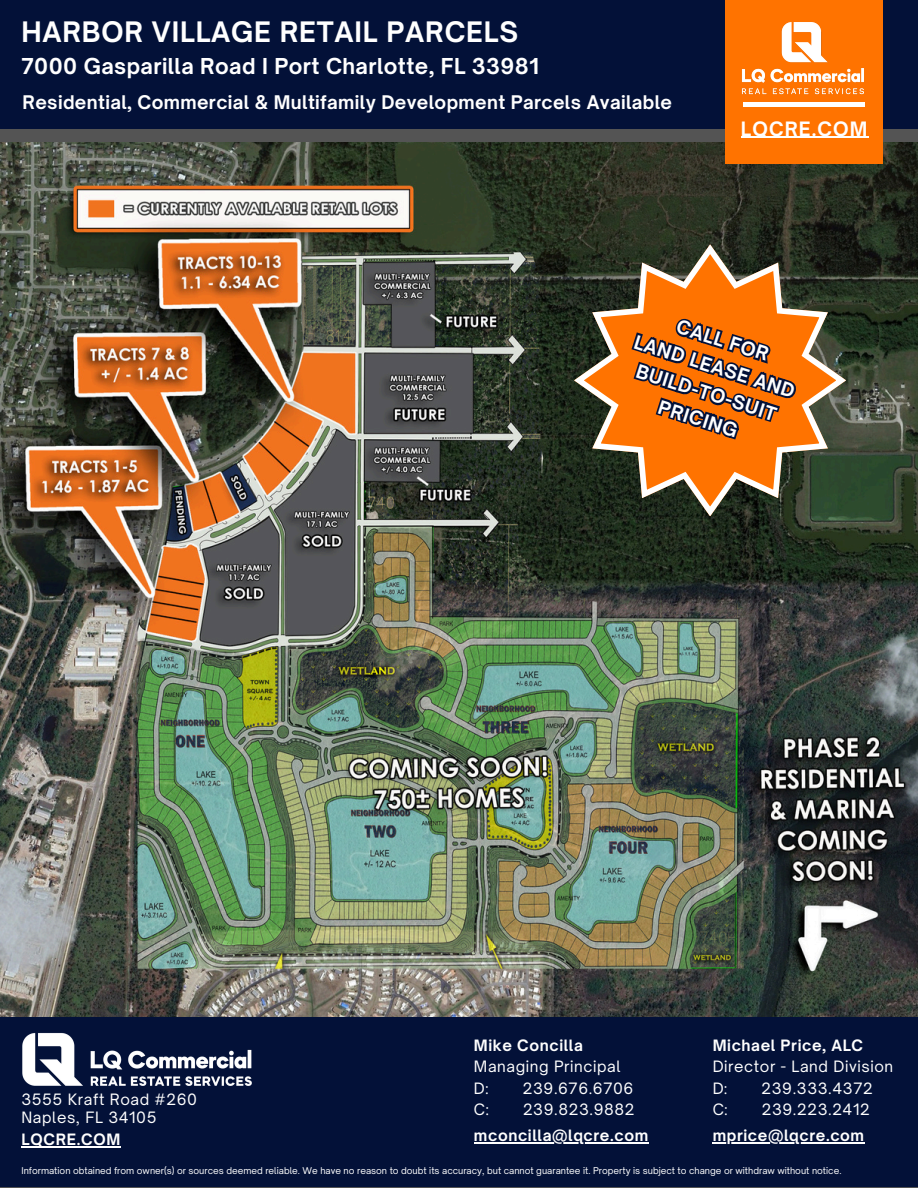
<style>
.page{position:relative;width:918px;height:1188px;background:#fff}
.page>*{position:absolute;margin:0;border:0;box-sizing:border-box;transform-origin:0 0}
.t1{font:700 27px "Open Sauce One";letter-spacing:.03em;color:#fff}
.t2{font:700 21px "Open Sauce One";letter-spacing:.02em;color:#fff}
.t3{font:700 18.9px "Open Sauce One";letter-spacing:.06em;color:#fff}
.t4{font:700 18.3px/27.3px "Open Sauce One";color:#fff;text-align:center}
.t5{font:700 18px "Open Sauce One";letter-spacing:.02em;color:#fff}
.t6{font:15px/21.3px "Open Sauce One";letter-spacing:.04em;color:#fff}
.t7{font:700 15px/25.8px "Open Sauce One";letter-spacing:.04em;color:#fff}
.t8{font:9px "Open Sauce One";color:#fff}
.s1{font-weight:700}
.s2{font-weight:400}
</style>
<div class="page">
<img style="left:0;top:141px;width:918px;height:876px">
<div style="left:0;top:0;width:918px;height:137px;background:#031138"></div>
<div style="left:0;top:129px;width:918px;height:12px;background:#545454"></div>
<div style="left:0;top:1017px;width:918px;height:170px;background:#031138"></div>
<hr style="left:0;top:1187px;width:918px;height:1px;background:#545454">
<img style="left:22px;top:1033px;width:230px;height:53px">
<div style="left:726px;top:0;width:157px;height:163px;background:#ff7300"></div>
<img style="left:742px;top:23px;width:122px;height:72px">
<hr style="left:743px;top:103px;width:121px;height:4px;background:#fff">
<hr style="left:741px;top:137px;width:128px;height:1px;background:#fff">
<svg style="left:574px;top:244px;width:272px;height:272px;background:#7a5b33"></svg>
<svg style="left:625px;top:313px;width:178px;height:135px;background:#b25612"></svg>
<hr style="left:713px;top:1142px;width:55px;height:1px;background:#fff">
<hr style="left:768px;top:1142px;width:97px;height:1px;background:#fff">
<hr style="left:474px;top:1142px;width:78px;height:1px;background:#fff">
<hr style="left:552px;top:1142px;width:97px;height:1px;background:#fff">
<hr style="left:21px;top:1147px;width:100px;height:1px;background:#fff">
<h2 class="t1" style="left:21px;top:15px;width:498px">HARBOR VILLAGE RETAIL PARCELS</h2>
<p class="t2" style="left:21px;top:53px;width:519px">7000 Gasparilla Road I Port Charlotte, FL 33981</p>
<h3 class="t5" style="left:23px;top:91px;width:651px">Residential, Commercial &amp; Multifamily Development Parcels Available</h3>
<p class="t3" style="left:741px;top:117px;width:128px">LQCRE.COM</p>
<h2 class="t4" style="left:648px;top:301px;width:169px;rotate:18deg">CALL FOR<br>LAND LEASE AND<br>BUILD-TO-SUIT<br>PRICING</h2>
<h6 class="t6" style="left:474px;top:1035px;width:148px"><span class="s1">Mike Concilla<br></span>Managing Principal<br>D:</h6>
<p class="t6" style="left:713px;top:1035px;width:182px"><span class="s1">Michael Price, ALC<br></span>Director - Land Division<br>D:</p>
<h6 class="t6" style="left:523px;top:1077px;width:112px">239.676.6706</h6>
<p class="t6" style="left:761px;top:1077px;width:113px">239.333.4372</p>
<p class="t6" style="left:21px;top:1090px;width:177px;line-height:18px">3555 Kraft Road #260<br>Naples, FL 34105</p>
<h3 class="t7" style="left:21px;top:1127px;width:101px">LQCRE.COM</h3>
<p class="t7" style="left:474px;top:1097px;width:176px;text-indent:49px"><span class="s2">239.823.9882 </span>mconcilla@lqcre.com</p>
<p class="t8" style="left:21px;top:1165px;width:822px">Information obtained from owner(s) or sources deemed reliable. We have no reason to doubt its accuracy, but cannot guarantee it. Property is subject to change or withdraw without notice.</p>
<h6 class="t6" style="left:474px;top:1099px;width:16px">C:</h6>
<p class="t6" style="left:713px;top:1099px;width:16px">C:</p>
<h6 class="t6" style="left:762px;top:1099px;width:110px">239.223.2412</h6>
<p class="t7" style="left:713px;top:1122px;width:153px">mprice@lqcre.com</p>
</div>
